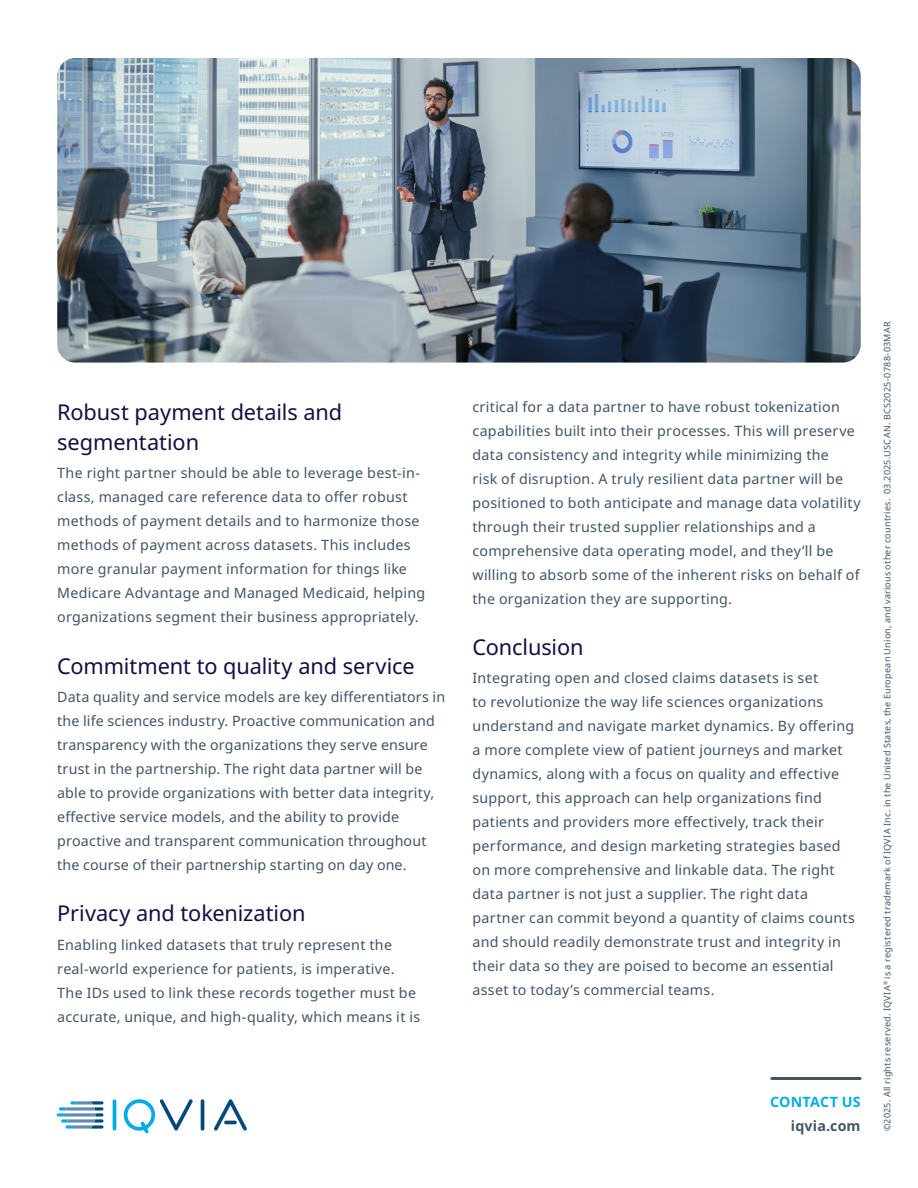
<style>
.page{position:relative;width:918px;height:1188px;background:#fff}
.page>*{position:absolute;margin:0;border:0;box-sizing:border-box;transform-origin:0 0}
.Section_heading{font:21.75px/30px "Noto Sans";letter-spacing:-.005em;color:#150e42}
.Body_copy_-_Space{font:14.25px/24px "Noto Sans";letter-spacing:.02em;color:#425465}
.Contact_us{font:700 14.25px "Noto Sans";letter-spacing:.01em;color:#00aee8}
.Contact_body_copy{font:700 14.25px "Noto Sans";letter-spacing:.01em;color:#425465}
.Copyright{font:9px "Noto Sans";letter-spacing:.025em;color:#425465}
</style>
<div class="page">
<hr style="left:113px;top:1099px;width:3px;height:32px;background:#00abe7;border-radius:2px">
<hr style="left:201px;top:1099px;width:3px;height:32px;background:#00497b;border-radius:2px">
<svg style="left:123px;top:1099px;width:70px;height:34px"></svg>
<svg style="left:214px;top:1099px;width:33px;height:32px"></svg>
<svg style="left:57px;top:1101px;width:46px;height:28px"></svg>
<svg style="left:772px;top:1077px;width:88px;height:3px"></svg>
<img style="left:57px;top:58px;width:804px;height:305px">
<p class="Section_heading" style="left:57px;top:397px;width:287px">Robust payment details and segmentation</p>
<p class="Body_copy_-_Space" style="left:57px;top:461px;width:370px">The right partner should be able to leverage best-in&shy;class, managed care reference data to offer robust methods of payment details and to harmonize those methods of payment across datasets. This includes more granular payment information for things like Medicare Advantage and Managed Medicaid, helping organizations segment their business appropriately.</p>
<p class="Section_heading" style="left:57px;top:651px;width:359px">Commitment to quality and service</p>
<p class="Body_copy_-_Space" style="left:57px;top:685px;width:389px">Data quality and service models are key differentiators in the life sciences industry. Proactive communication and transparency with the organizations they serve ensure trust in the partnership. The right data partner will be able to provide organizations with better data integrity, effective service models, and the ability to provide proactive and transparent communication throughout the course of their partnership starting on day one.</p>
<p class="Section_heading" style="left:57px;top:899px;width:250px">Privacy and tokenization</p>
<p class="Body_copy_-_Space" style="left:57px;top:933px;width:365px">Enabling linked datasets that truly represent the real-world experience for patients, is imperative.<br>The IDs used to link these records together must be accurate, unique, and high-quality, which means it is</p>
<p class="Body_copy_-_Space" style="left:472px;top:395px;width:390px">critical for a data partner to have robust tokenization capabilities built into their processes. This will preserve data consistency and integrity while minimizing the<br>risk of disruption. A truly resilient data partner will be positioned to both anticipate and manage data volatility through their trusted supplier relationships and a comprehensive data operating model, and they’ll be willing to absorb some of the inherent risks on behalf of the organization they are supporting.</p>
<p class="Section_heading" style="left:472px;top:633px;width:113px">Conclusion</p>
<p class="Body_copy_-_Space" style="left:472px;top:667px;width:384px">Integrating open and closed claims datasets is set<br>to revolutionize the way life sciences organizations understand and navigate market dynamics. By offering a more complete view of patient journeys and market dynamics, along with a focus on quality and effective support, this approach can help organizations find patients and providers more effectively, track their performance, and design marketing strategies based on more comprehensive and linkable data. The right data partner is not just a supplier. The right data partner can commit beyond a quantity of claims counts and should readily demonstrate trust and integrity in their data so they are poised to become an essential asset to today’s commercial teams.</p>
<p class="Contact_us" style="left:770px;top:1092px;width:92px">CONTACT US</p>
<p class="Contact_body_copy" style="left:791px;top:1116px;width:71px">iqvia.com</p>
<p class="Copyright" style="left:881px;top:1131px;width:811px;rotate:-90deg">©2025. All rights reserved. IQVIA<sup>®</sup> is a registered trademark of IQVIA Inc. in the United States, the European Union, and various other countries. 03.2025.USCAN. BCS2025-0788-03MAR</p>
</div>
